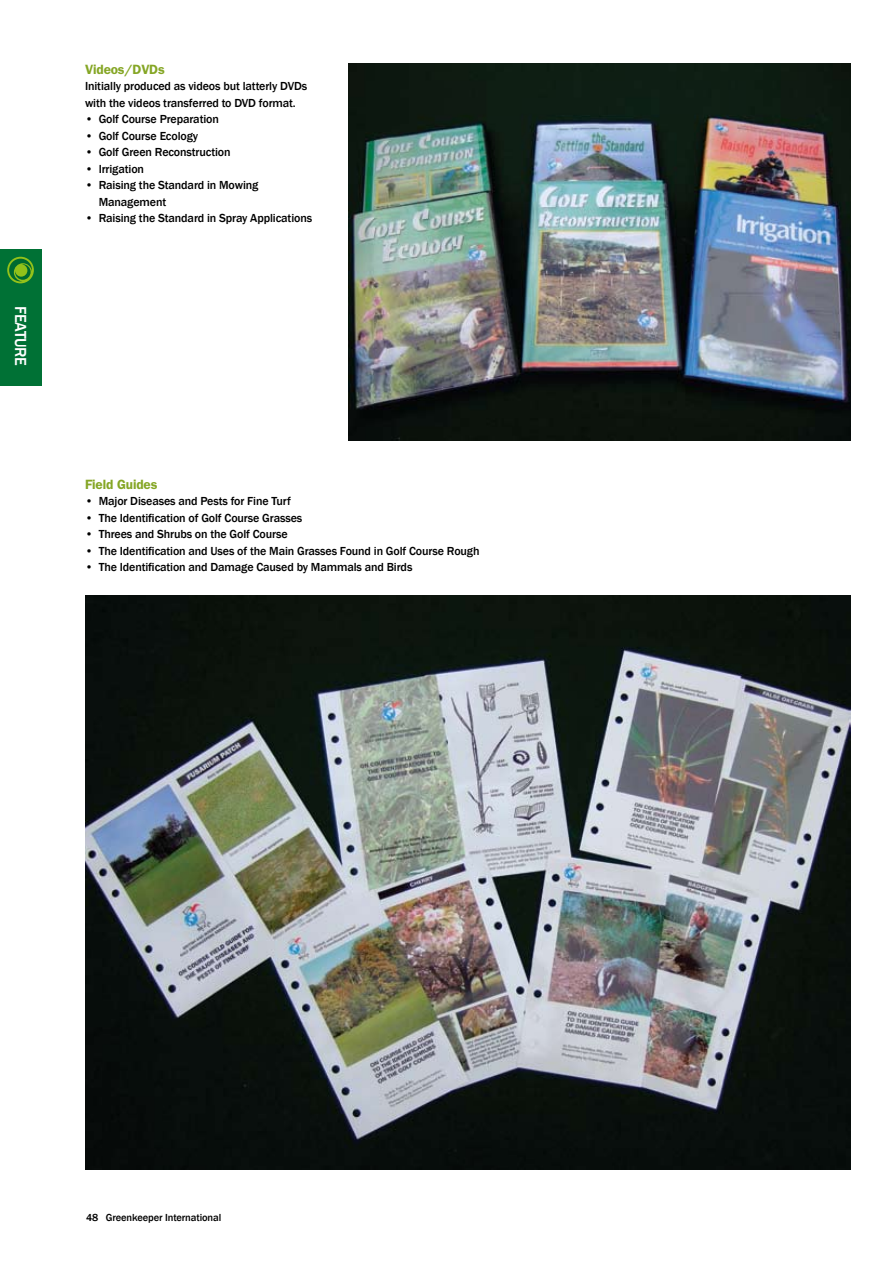
<style>
.page{position:relative;width:893px;height:1263px;background:#fff}
.page>*{position:absolute;margin:0;border:0;box-sizing:border-box;transform-origin:0 0}
.t1{font:500 16.5px "Franklin Gothic";letter-spacing:-.02em;color:#fff}
.t2{font:600 13.5px "Franklin Gothic";letter-spacing:-.01em;color:#85a625}
.t3{font:500 12px/16.5px "Franklin Gothic";letter-spacing:-.01em;color:#000}
.t4{font:500 10.5px "Franklin Gothic";letter-spacing:-.01em;color:#000}
</style>
<div class="page">
<img style="left:349px;top:64px;width:501px;height:376px">
<img style="left:85px;top:595px;width:765px;height:574px">
<div style="left:0;top:249px;width:41px;height:137px;background:#007135"></div>
<svg style="left:7px;top:257px;width:27px;height:26px"></svg>
<svg style="left:9px;top:259px;width:23px;height:22px"></svg>
<h1 class="t1" style="left:31px;top:306px;width:61px;rotate:90deg">FEATURE</h1>
<p class="t2" style="left:85px;top:61px;width:81px">Videos/DVDs</p>
<p class="t3" style="left:85px;top:78px;width:224px">Initially produced as videos but latterly DVDs with the videos transferred to DVD format.</p>
<p class="t3" style="left:85px;top:111px;width:135px">• Golf Course Preparation</p>
<p class="t3" style="left:85px;top:128px;width:115px">• Golf Course Ecology</p>
<p class="t3" style="left:85px;top:144px;width:147px">• Golf Green Reconstruction</p>
<p class="t3" style="left:85px;top:161px;width:61px">• Irrigation</p>
<p class="t3" style="left:99px;top:177px;width:161px;text-indent:-14px">• Raising the Standard in Mowing<br>Management</p>
<p class="t3" style="left:85px;top:210px;width:229px">• Raising the Standard in Spray Applications</p>
<p class="t2" style="left:85px;top:476px;width:74px">Field Guides</p>
<p class="t3" style="left:85px;top:493px;width:207px">• Major Diseases and Pests for Fine Turf</p>
<p class="t3" style="left:85px;top:509px;width:219px">• The Identification of Golf Course Grasses</p>
<p class="t3" style="left:85px;top:526px;width:204px">• Threes and Shrubs on the Golf Course</p>
<p class="t3" style="left:85px;top:542px;width:396px">• The Identification and Uses of the Main Grasses Found in Golf Course Rough</p>
<p class="t3" style="left:85px;top:559px;width:329px">• The Identification and Damage Caused by Mammals and Birds</p>
<p class="t4" style="left:86px;top:1211px;width:137px">48 Greenkeeper International</p>
</div>
